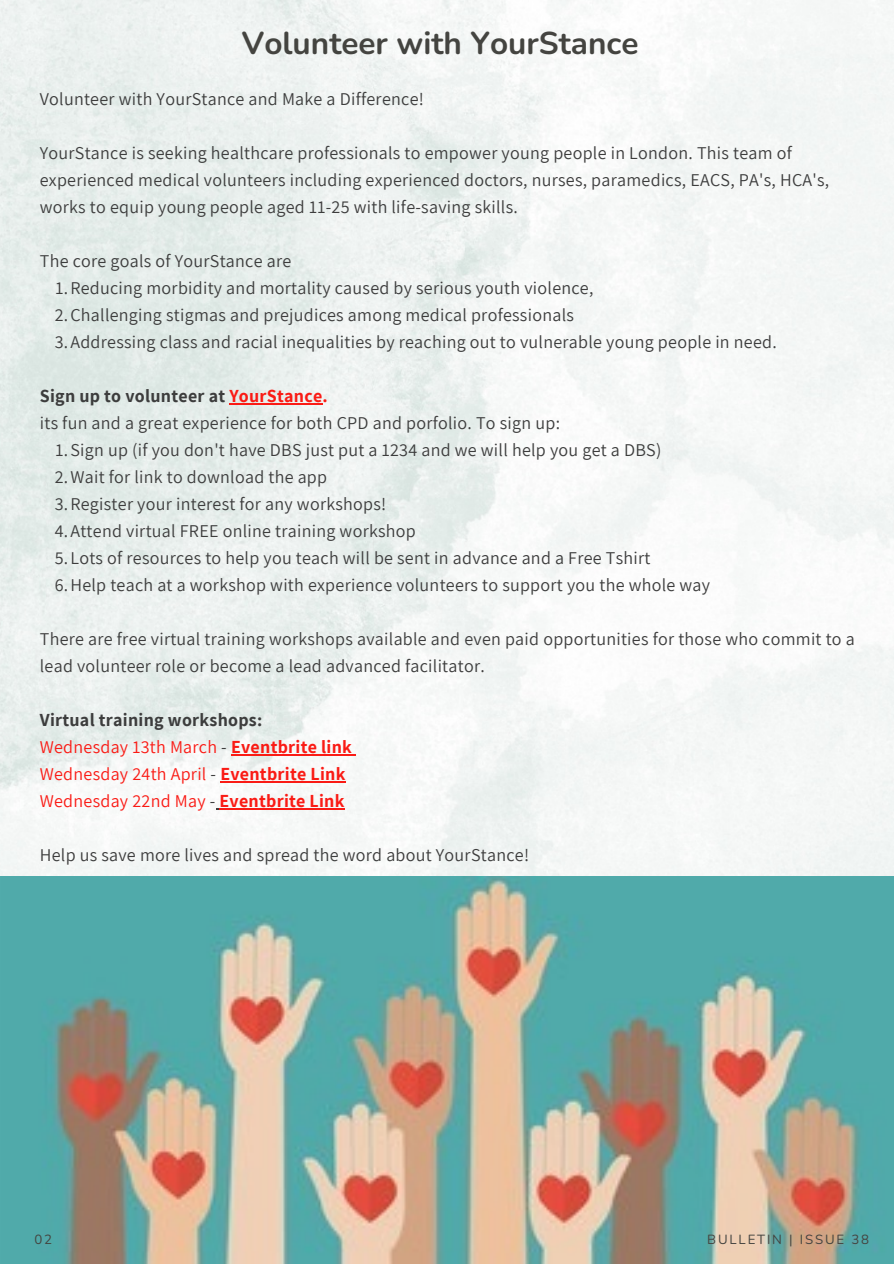
<style>
.page{position:relative;width:894px;height:1264px;background:#fff}
.page>*{position:absolute;margin:0;border:0;box-sizing:border-box;transform-origin:0 0}
.t1{font:700 31.5px "Nunito";color:#444440}
.t2{font:18px/27px "Assistant";letter-spacing:.015em;color:#3d3d3d}
.t3{font:18px/27px "Assistant";letter-spacing:.015em;color:#fa1b15}
.t4{font:700 18px "Assistant";letter-spacing:.015em;color:#3d3d3d}
.t5{font:13.2px "Nunito";letter-spacing:.14em;color:#444440}
.s1{color:#fa1b15}
.s2{font-weight:700;color:#3d3d3d}
.s3{color:#3d3d3d}
.s4{font-weight:700}
</style>
<div class="page">
<img style="left:0;top:0;width:893px;height:876px">
<hr style="left:229px;top:403px;width:93px;height:1px;background:#fa1b15">
<hr style="left:231px;top:754px;width:121px;height:1px;background:#fa1b15">
<hr style="left:220px;top:781px;width:125px;height:1px;background:#fa1b15">
<hr style="left:219px;top:808px;width:126px;height:1px;background:#fa1b15">
<img style="left:0;top:876px;width:893px;height:387px">
<h1 class="t1" style="left:242px;top:22px;width:398px">Volunteer with YourStance</h1>
<p class="t2" style="left:40px;top:85px;width:385px">Volunteer with YourStance and Make a Difference!</p>
<p class="t2" style="left:40px;top:139px;width:790px">YourStance is seeking healthcare professionals to empower young people in London. This team of experienced medical volunteers including experienced doctors, nurses, paramedics, EACS, PA's, HCA's, works to equip young people aged 11-25 with life-saving skills.</p>
<p class="t2" style="left:55px;top:247px;width:723px;text-indent:-15px">The core goals of YourStance are<br>1.Reducing morbidity and mortality caused by serious youth violence,<br>2.Challenging stigmas and prejudices among medical professionals<br>3.Addressing class and racial inequalities by reaching out to vulnerable young people in need.</p>
<p class="t4" style="left:40px;top:383px;width:289px">Sign up to volunteer at <span class="s1">YourStance.</span></p>
<p class="t2" style="left:40px;top:409px;width:521px">its fun and a great experience for both CPD and porfolio. To sign up:</p>
<p class="t2" style="left:56px;top:436px;width:607px">1.Sign up (if you don't have DBS just put a 1234 and we will help you get a DBS)</p>
<p class="t2" style="left:55px;top:463px;width:274px">2.Wait for link to download the app</p>
<p class="t2" style="left:55px;top:490px;width:333px">3.Register your interest for any workshops!</p>
<p class="t2" style="left:55px;top:517px;width:362px">4.Attend virtual FREE online training workshop</p>
<p class="t2" style="left:55px;top:544px;width:597px">5.Lots of resources to help you teach will be sent in advance and a Free Tshirt</p>
<p class="t2" style="left:55px;top:571px;width:656px">6.Help teach at a workshop with experience volunteers to support you the whole way</p>
<p class="t2" style="left:40px;top:625px;width:816px">There are free virtual training workshops available and even paid opportunities for those who commit to a lead volunteer role or become a lead advanced facilitator.</p>
<p class="t3" style="left:40px;top:706px;width:313px"><span class="s2">Virtual training workshops:<br></span>Wednesday 13th March <span class="s3">-</span> <span class="s4">Eventbrite link </span>Wednesday 24th April <span class="s3">-</span> <span class="s4">Eventbrite Link </span>Wednesday 22nd May <span class="s3">-</span> <span class="s4">Eventbrite Link</span></p>
<p class="t2" style="left:40px;top:841px;width:490px">Help us save more lives and spread the word about YourStance!</p>
<p class="t5" style="left:34px;top:1230px;width:19px">02</p>
<p class="t5" style="left:707px;top:1230px;width:163px">BULLETIN | ISSUE 38</p>
</div>
